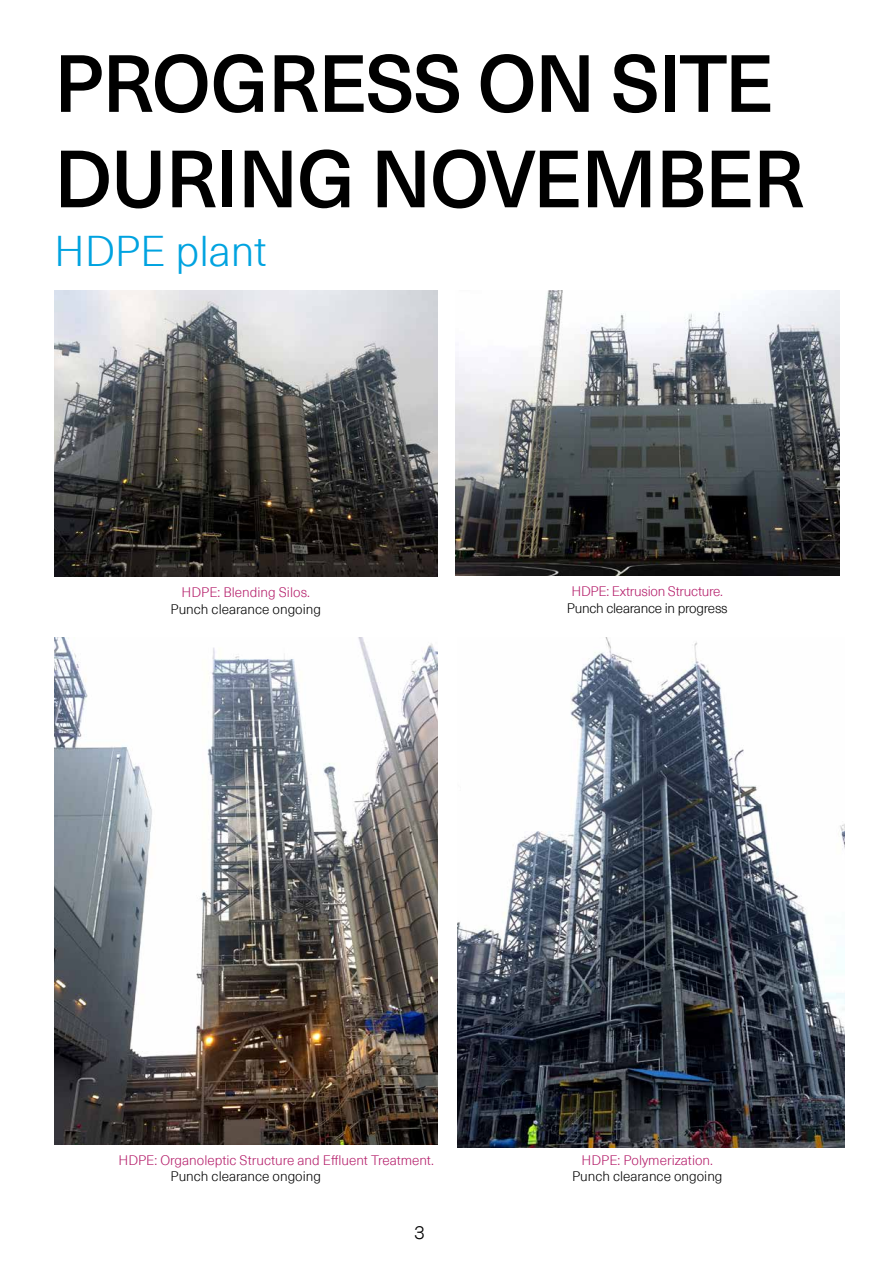
<style>
.page{position:relative;width:893px;height:1263px;background:#fff}
.page>*{position:absolute;margin:0;border:0;box-sizing:border-box;transform-origin:0 0}
.t1{font:500 79.5px/95.4px "Neue Haas Unica W1 G";letter-spacing:-.02em;color:#000}
.t2{font:300 42px "Neue Haas Unica W1 G";color:#00a3e0}
.t3{font:300 18px "Akzidenz Grotesk";color:#000}
.t4{font:300 13.5px "Neue Haas Unica W1 G";color:#b51f6b}
.t5{font:300 13.5px "Neue Haas Unica W1 G";color:#000}
.t6{font:300 13.5px "Neue Haas Unica W1 G";letter-spacing:-.02em;color:#b51f6b}
.t7{font:300 13.5px "Neue Haas Unica W1 G";letter-spacing:-.02em;color:#000}
</style>
<div class="page">
<img style="left:54px;top:638px;width:384px;height:506px">
<img style="left:54px;top:291px;width:384px;height:285px">
<img style="left:455px;top:291px;width:385px;height:284px">
<img style="left:457px;top:637px;width:388px;height:511px">
<h1 class="t1" style="left:54px;top:31px;width:752px">PROGRESS ON SITE<br>DURING NOVEMBER</h1>
<h2 class="t2" style="left:54px;top:221px;width:214px">HDPE plant</h2>
<p class="t4" style="left:182px;top:583px;width:130px">HDPE: Blending Silos.</p>
<p class="t5" style="left:171px;top:599px;width:152px">Punch clearance ongoing</p>
<p class="t6" style="left:571px;top:582px;width:153px">HDPE: Extrusion Structure.</p>
<p class="t7" style="left:567px;top:598px;width:162px">Punch clearance in progress</p>
<p class="t4" style="left:118px;top:1150px;width:317px">HDPE: Organoleptic Structure and Effluent Treatment.</p>
<p class="t5" style="left:170px;top:1166px;width:152px">Punch clearance ongoing</p>
<h3 class="t3" style="left:414px;top:1222px;width:12px">3</h3>
<p class="t4" style="left:582px;top:1150px;width:133px">HDPE: Polymerization.</p>
<p class="t5" style="left:572px;top:1166px;width:152px">Punch clearance ongoing</p>
</div>
